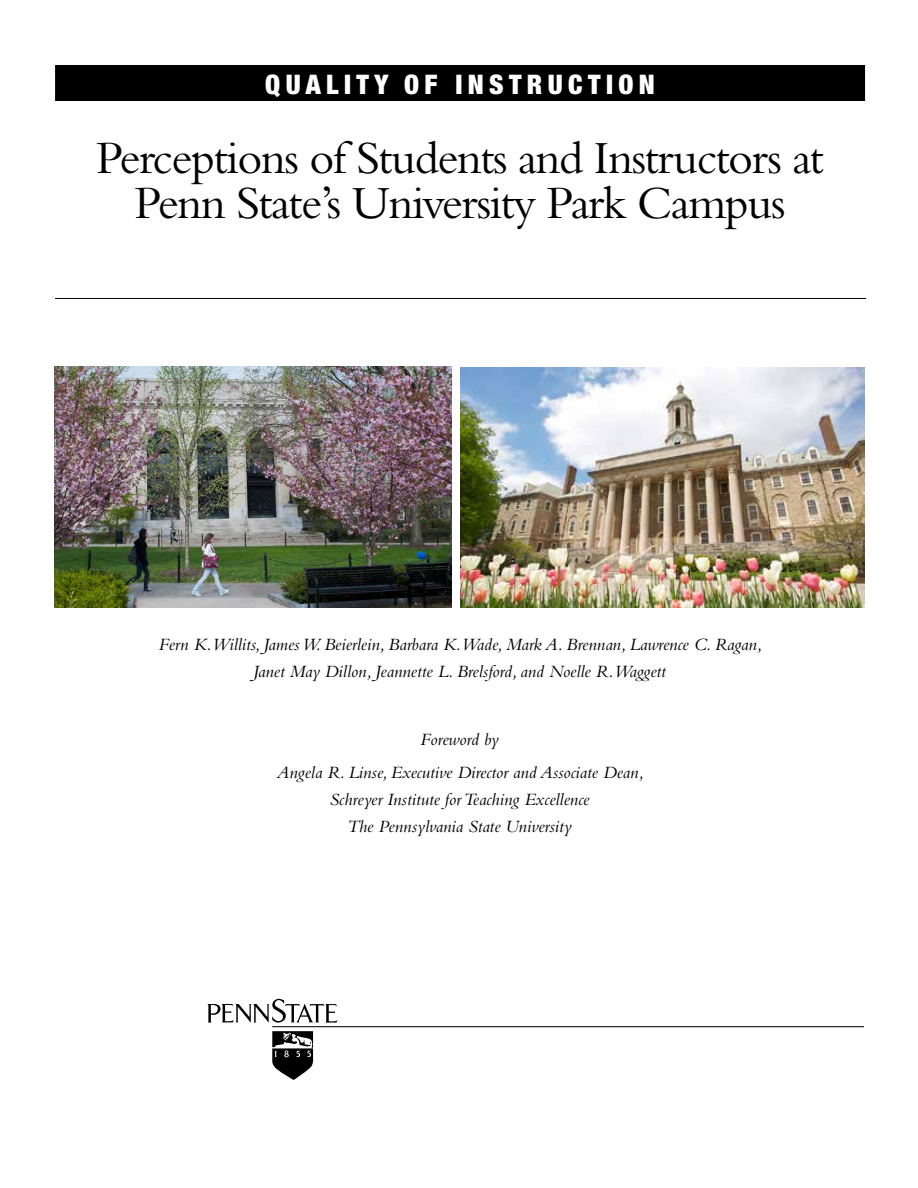
<style>
.page{position:relative;width:918px;height:1188px;background:#fff}
.page>*{position:absolute;margin:0;border:0;box-sizing:border-box;transform-origin:0 0}
.t1{font:48px/45px "Bembo Std";letter-spacing:-.03em;color:#000;text-align:center}
.t2{font:900 condensed 27px "Helvetica Neue LT Std";letter-spacing:.2em;color:#fff}
.t3{font:italic 18px/27px "Bembo Std";color:#000;text-align:center}
</style>
<div class="page">
<div style="left:55px;top:65px;width:810px;height:36px;background:#000"></div>
<img style="left:54px;top:367px;width:397px;height:241px">
<img style="left:460px;top:367px;width:404px;height:241px">
<svg style="left:207px;top:998px;width:131px;height:25px"></svg>
<svg style="left:272px;top:1031px;width:41px;height:49px"></svg>
<hr style="left:272px;top:1026px;width:592px;height:1px;background:#000">
<hr style="left:55px;top:298px;width:811px;height:1px;background:#000">
<h2 class="t2" style="left:265px;top:68px;width:391px">QUALITY OF INSTRUCTION</h2>
<h1 class="t1" style="left:96px;top:135px;width:729px">Perceptions of Students and Instructors at<br>Penn State’s University Park Campus</h1>
<p class="t3" style="left:159px;top:631px;width:605px">Fern K. Willits, James W. Beierlein, Barbara K. Wade, Mark A. Brennan, Lawrence C. Ragan,<br>Janet May Dillon, Jeannette L. Brelsford, and Noelle R. Waggett</p>
<p class="t3" style="left:277px;top:722px;width:368px;line-height:33.8px">Foreword by<br>Angela R. Linse, Executive Director and Associate Dean,</p>
<p class="t3" style="left:330px;top:786px;width:261px">Schreyer Institute for Teaching Excellence<br>The Pennsylvania State University</p>
</div>
